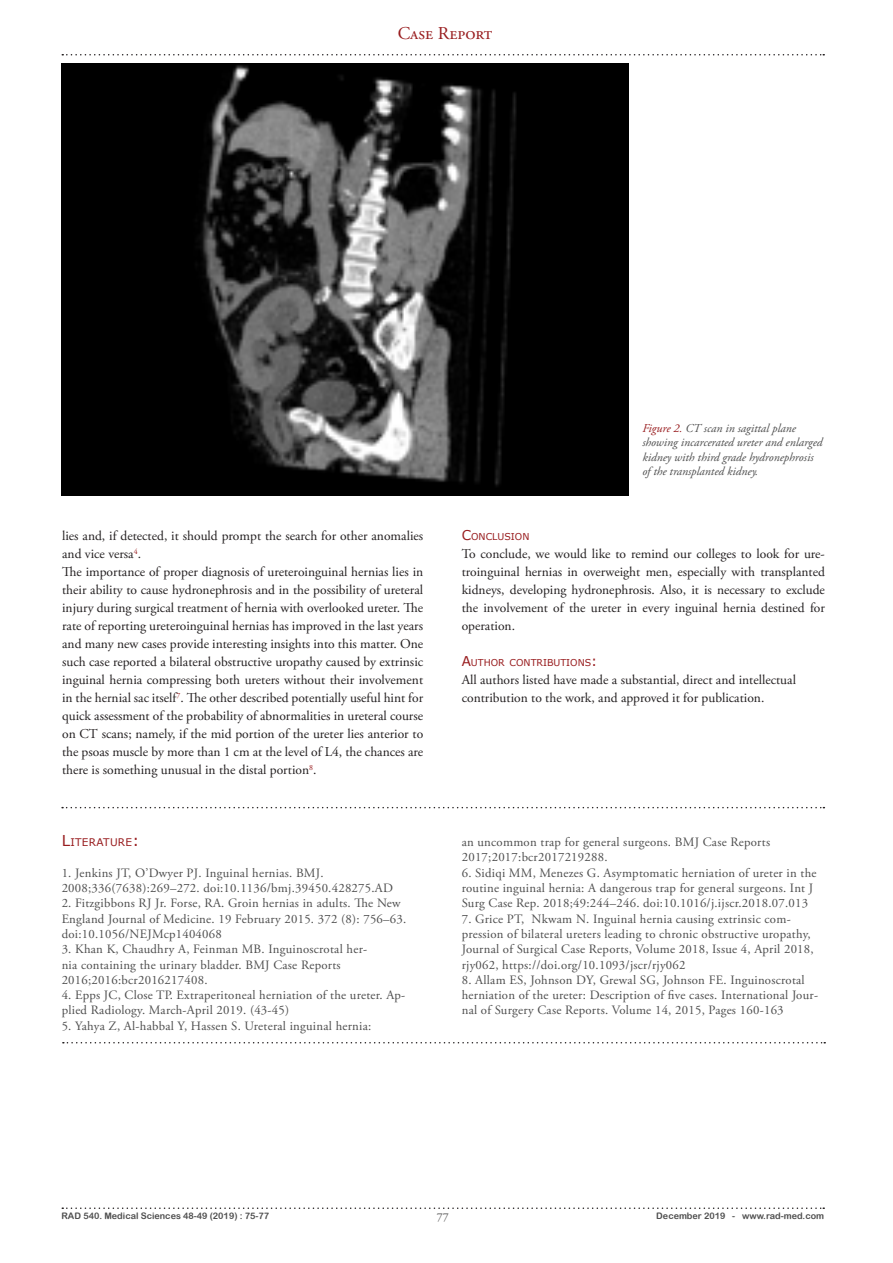
<style>
.page{position:relative;width:893px;height:1263px;background:#fff}
.page>*{position:absolute;margin:0;border:0;box-sizing:border-box;transform-origin:0 0}
.t1{font:18px "Adobe Garamond Pro";color:#981c1e}
.t2{font:13.5px/18px "Adobe Garamond Pro";color:#231f20}
.t3{font:12.75px/15.3px "Adobe Garamond Pro";letter-spacing:.02em;color:#4d4d4d}
.t4{font:italic 12px/14.4px "Adobe Garamond Pro";color:#4d4d4d}
.t5{font:12px "Adobe Garamond Pro";color:#4d4d4d}
.t6{font:10.5px "Verdana";letter-spacing:.03em;color:#981c1e}
.t7{font:9.45px "Verdana";color:#981c1e}
.t8{font:9px "Arial Rounded MT Bold";color:#4d4d4d}
.s1{color:#981c1e}
.s2{font-size:15px}
.s3{font-size:13.5px}
</style>
<div class="page">
<svg style="left:62px;top:54px;width:762px;height:2px"></svg>
<svg style="left:62px;top:1207px;width:762px;height:2px"></svg>
<img style="left:61px;top:63px;width:567px;height:432px">
<svg style="left:62px;top:807px;width:762px;height:1px"></svg>
<svg style="left:63px;top:1042px;width:762px;height:1px"></svg>
<p class="t1" style="left:398px;top:23px;width:96px">Case Report</p>
<p class="t4" style="left:642px;top:421px;width:182px"><span class="s1">Figure 2.</span> CT scan in sagittal plane showing incarcerated ureter and enlarged kidney with third grade hydronephrosis of the transplanted kidney.</p>
<p class="t2" style="left:62px;top:527px;width:363px">lies and, if detected, it should prompt the search for other anomalies and vice versa<sup>4</sup>.</p>
<p class="t2" style="left:62px;top:563px;width:363px;text-align:justify">The importance of proper diagnosis of ureteroinguinal hernias lies in their ability to cause hydronephrosis and in the possibility of ureteral injury during surgical treatment of hernia with overlooked ureter. The rate of reporting ureteroinguinal hernias has improved in the last years and many new cases provide interesting insights into this matter. One such case reported a bilateral obstructive uropathy caused by extrinsic inguinal hernia compressing both ureters without their involvement in the hernial sac itself<sup>7</sup>. The other described potentially useful hint for quick assessment of the probability of abnormalities in ureteral course on CT scans; namely, if the mid portion of the ureter lies anterior to the psoas muscle by more than 1 cm at the level of L4, the chances are there is something unusual in the distal portion<sup>8</sup>.</p>
<p class="t6" style="left:62px;top:836px;width:79px"><span class="s2">L</span>ITERATURE<span class="s2">:</span></p>
<p class="t3" style="left:62px;top:865px;width:333px">1. Jenkins JT, O’Dwyer PJ. Inguinal hernias. BMJ.<br>2008;336(7638):269–272. doi:10.1136/bmj.39450.428275.AD</p>
<p class="t3" style="left:62px;top:896px;width:346px">2. Fitzgibbons RJ Jr. Forse, RA. Groin hernias in adults. The New<br>England Journal of Medicine. 19 February 2015. 372 (8): 756–63. doi:10.1056/NEJMcp1404068</p>
<p class="t3" style="left:62px;top:942px;width:307px">3. Khan K, Chaudhry A, Feinman MB. Inguinoscrotal her&shy;nia containing the urinary bladder. BMJ Case Reports<br>2016;2016:bcr2016217408.</p>
<p class="t3" style="left:62px;top:988px;width:345px">4. Epps JC, Close TP. Extraperitoneal herniation of the ureter. Ap&shy;plied Radiology. March-April 2019. (43-45)</p>
<p class="t3" style="left:62px;top:1018px;width:311px">5. Yahya Z, Al-habbal Y, Hassen S. Ureteral inguinal hernia:</p>
<p class="t7" style="left:462px;top:531px;width:69px"><span class="s3">C</span>ONCLUSION</p>
<p class="t2" style="left:462px;top:545px;width:365px;text-align:justify">To conclude, we would like to remind our colleges to look for ure&shy;troinguinal hernias in overweight men, especially with transplanted kidneys, developing hydronephrosis. Also, it is necessary to exclude the involvement of the ureter in every inguinal hernia destined for operation.</p>
<p class="t7" style="left:462px;top:657px;width:137px"><span class="s3">A</span>UTHOR CONTRIBUTIONS<span class="s3">:</span></p>
<p class="t2" style="left:462px;top:671px;width:336px">All authors listed have made a substantial, direct and intellectual contribution to the work, and approved it for publication.</p>
<p class="t3" style="left:462px;top:835px;width:310px">an uncommon trap for general surgeons. BMJ Case Reports<br>2017;2017:bcr2017219288.</p>
<p class="t3" style="left:462px;top:865px;width:356px">6. Sidiqi MM, Menezes G. Asymptomatic herniation of ureter in the routine inguinal hernia: A dangerous trap for general surgeons. Int J<br>Surg Case Rep. 2018;49:244–246. doi:10.1016/j.ijscr.2018.07.013</p>
<p class="t3" style="left:462px;top:911px;width:354px">7. Grice PT, Nkwam N. Inguinal hernia causing extrinsic com&shy;pression of bilateral ureters leading to chronic obstructive uropathy, Journal of Surgical Case Reports, Volume 2018, Issue 4, April 2018, rjy062, https://doi.org/10.1093/jscr/rjy062</p>
<p class="t3" style="left:462px;top:972px;width:358px">8. Allam ES, Johnson DY, Grewal SG, Johnson FE. Inguinoscrotal herniation of the ureter: Description of five cases. International Jour&shy;nal of Surgery Case Reports. Volume 14, 2015, Pages 160-163</p>
<p class="t8" style="left:62px;top:1210px;width:209px">RAD 540. Medical Sciences 48-49 (2019) : 75-77</p>
<p class="t5" style="left:437px;top:1210px;width:13px">77</p>
<p class="t8" style="left:656px;top:1210px;width:169px">December 2019 - www.rad-med.com</p>
</div>
